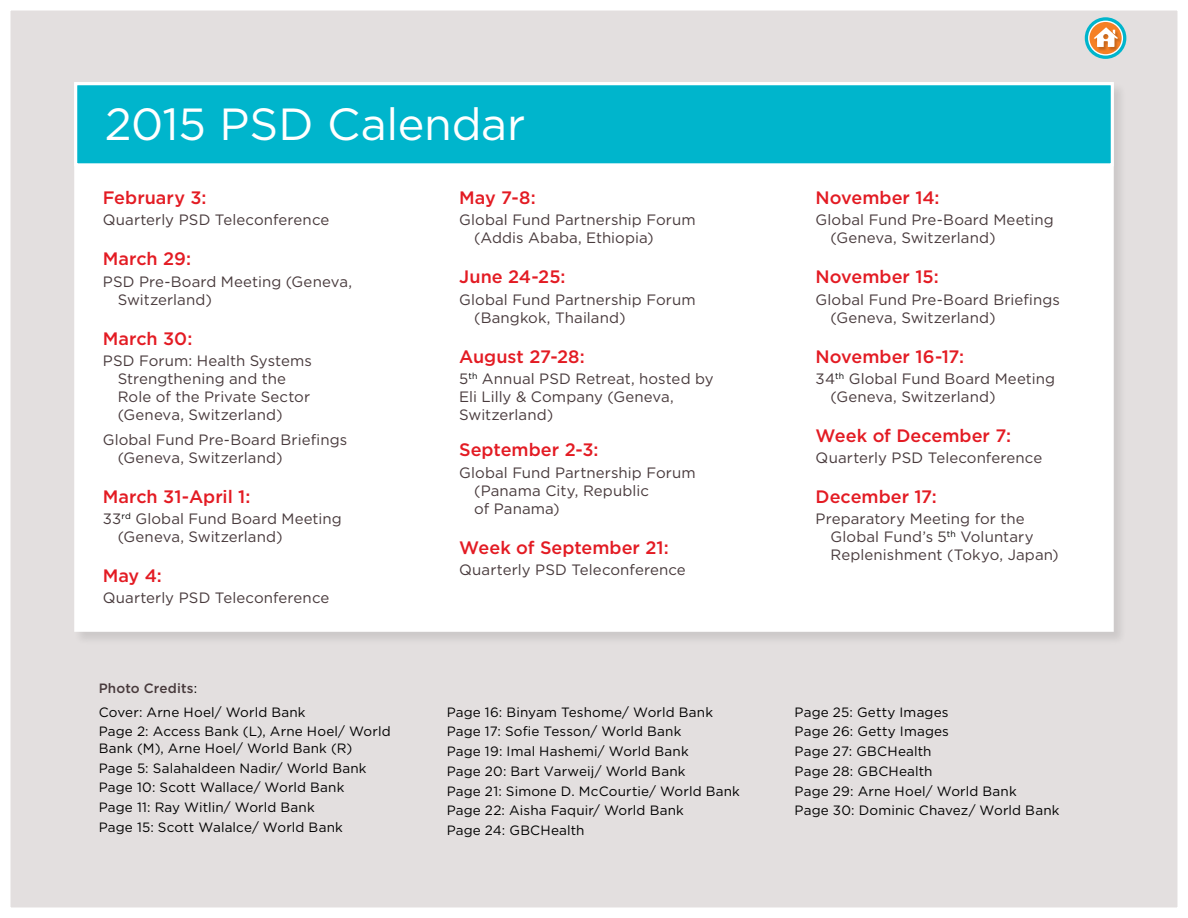
<style>
.page{position:relative;width:1188px;height:918px;background:#fff}
.page>*{position:absolute;margin:0;border:0;box-sizing:border-box;transform-origin:0 0}
.t1{font:45px "Gotham";letter-spacing:-.01em;color:#fff}
.t2{font:500 18px "Gotham";color:#e31b23}
.t3{font:15px/18px "Gotham";letter-spacing:.005em;color:#483a3c}
.t4{font:13.5px/19.8px "Gotham";letter-spacing:.01em;color:#000}
.s1{font-weight:500;color:#483a3c}
</style>
<div class="page">
<div style="left:10px;top:10px;width:1168px;height:898px;background:#e3dfdf"></div>
<div style="left:74px;top:82px;width:1054px;height:564px;background:#d6d2d2"></div>
<div style="left:74px;top:82px;width:1040px;height:550px;background:#fff;border:3px solid #fff"></div>
<svg style="left:73px;top:81px;width:1042px;height:87px;background:#1bbcd1"></svg>
<svg style="left:1087px;top:20px;width:37px;height:37px"></svg>
<div style="left:1085px;top:17px;width:41px;height:42px;border:4px solid #00b5cc;border-radius:50%"></div>
<svg style="left:1089px;top:21px;width:33px;height:34px"></svg>
<div style="left:1088px;top:21px;width:35px;height:35px;border:1px solid #fff;border-radius:50%"></div>
<div style="left:1094px;top:27px;width:28px;height:24px;background:#000;opacity:.2"></div>
<svg style="left:1094px;top:27px;width:24px;height:20px"></svg>
<h1 class="t1" style="left:105px;top:95px;width:422px">2015 PSD Calendar</h1>
<p class="t2" style="left:103px;top:186px;width:105px">February 3:</p>
<p class="t3" style="left:103px;top:211px;width:228px">Quarterly PSD Teleconference</p>
<p class="t2" style="left:103px;top:247px;width:90px">March 29:</p>
<p class="t3" style="left:118px;top:272px;width:236px;text-indent:-15px">PSD Pre-Board Meeting (Geneva,<br>Switzerland)</p>
<p class="t2" style="left:103px;top:327px;width:91px">March 30:</p>
<p class="t3" style="left:118px;top:351px;width:196px;text-indent:-15px">PSD Forum: Health Systems<br>Strengthening and the<br>Role of the Private Sector (Geneva, Switzerland)</p>
<p class="t3" style="left:118px;top:430px;width:231px;text-indent:-15px">Global Fund Pre-Board Briefings (Geneva, Switzerland)</p>
<p class="t2" style="left:103px;top:485px;width:149px">March 31-April 1:</p>
<p class="t3" style="left:118px;top:509px;width:226px;text-indent:-15px">33<sup>rd</sup> Global Fund Board Meeting (Geneva, Switzerland)</p>
<p class="t2" style="left:103px;top:564px;width:61px">May 4:</p>
<p class="t3" style="left:103px;top:589px;width:228px">Quarterly PSD Teleconference</p>
<p class="t2" style="left:459px;top:186px;width:78px">May 7-8:</p>
<p class="t3" style="left:474px;top:211px;width:223px;text-indent:-15px">Global Fund Partnership Forum (Addis Ababa, Ethiopia)</p>
<p class="t2" style="left:459px;top:265px;width:108px">June 24-25:</p>
<p class="t3" style="left:474px;top:290px;width:223px;text-indent:-15px">Global Fund Partnership Forum (Bangkok, Thailand)</p>
<p class="t2" style="left:459px;top:345px;width:127px">August 27-28:</p>
<p class="t3" style="left:459px;top:369px;width:256px">5<sup>th</sup> Annual PSD Retreat, hosted by<br>Eli Lilly &amp; Company (Geneva,<br>Switzerland)</p>
<p class="t2" style="left:459px;top:438px;width:141px">September 2-3:</p>
<p class="t3" style="left:474px;top:463px;width:223px;text-indent:-15px">Global Fund Partnership Forum (Panama City, Republic<br>of Panama)</p>
<p class="t2" style="left:459px;top:536px;width:211px">Week of September 21:</p>
<p class="t3" style="left:459px;top:560px;width:228px">Quarterly PSD Teleconference</p>
<p class="t2" style="left:816px;top:186px;width:126px">November 14:</p>
<p class="t3" style="left:831px;top:211px;width:225px;text-indent:-15px">Global Fund Pre-Board Meeting (Geneva, Switzerland)</p>
<p class="t2" style="left:816px;top:265px;width:125px">November 15:</p>
<p class="t3" style="left:831px;top:290px;width:231px;text-indent:-15px">Global Fund Pre-Board Briefings (Geneva, Switzerland)</p>
<p class="t2" style="left:816px;top:345px;width:150px">November 16-17:</p>
<p class="t3" style="left:831px;top:369px;width:226px;text-indent:-15px">34<sup>th</sup> Global Fund Board Meeting (Geneva, Switzerland)</p>
<p class="t2" style="left:816px;top:424px;width:197px">Week of December 7:</p>
<p class="t3" style="left:816px;top:449px;width:228px">Quarterly PSD Teleconference</p>
<p class="t2" style="left:816px;top:485px;width:123px">December 17:</p>
<p class="t3" style="left:831px;top:510px;width:230px;text-indent:-15px">Preparatory Meeting for the<br>Global Fund’s 5<sup>th</sup> Voluntary<br>Replenishment (Tokyo, Japan)</p>
<p class="t4" style="left:99px;top:677px;width:208px;line-height:23.2px"><span class="s1">Photo Credits</span>:<br>Cover: Arne Hoel/ World Bank</p>
<p class="t4" style="left:99px;top:723px;width:293px;line-height:16.5px">Page 2: Access Bank (L), Arne Hoel/ World<br>Bank (M), Arne Hoel/ World Bank (R)</p>
<p class="t4" style="left:99px;top:758px;width:269px">Page 5: Salahaldeen Nadir/ World Bank Page 10: Scott Wallace/ World Bank Page 11: Ray Witlin/ World Bank<br>Page 15: Scott Walalce/ World Bank</p>
<p class="t4" style="left:447px;top:702px;width:295px">Page 16: Binyam Teshome/ World Bank<br>Page 17: Sofie Tesson/ World Bank<br>Page 19: Imal Hashemi/ World Bank<br>Page 20: Bart Varweij/ World Bank<br>Page 21: Simone D. McCourtie/ World Bank<br>Page 22: Aisha Faquir/ World Bank<br>Page 24: GBCHealth</p>
<p class="t4" style="left:795px;top:702px;width:266px">Page 25: Getty Images<br>Page 26: Getty Images<br>Page 27: GBCHealth<br>Page 28: GBCHealth<br>Page 29: Arne Hoel/ World Bank<br>Page 30: Dominic Chavez/ World Bank</p>
</div>
